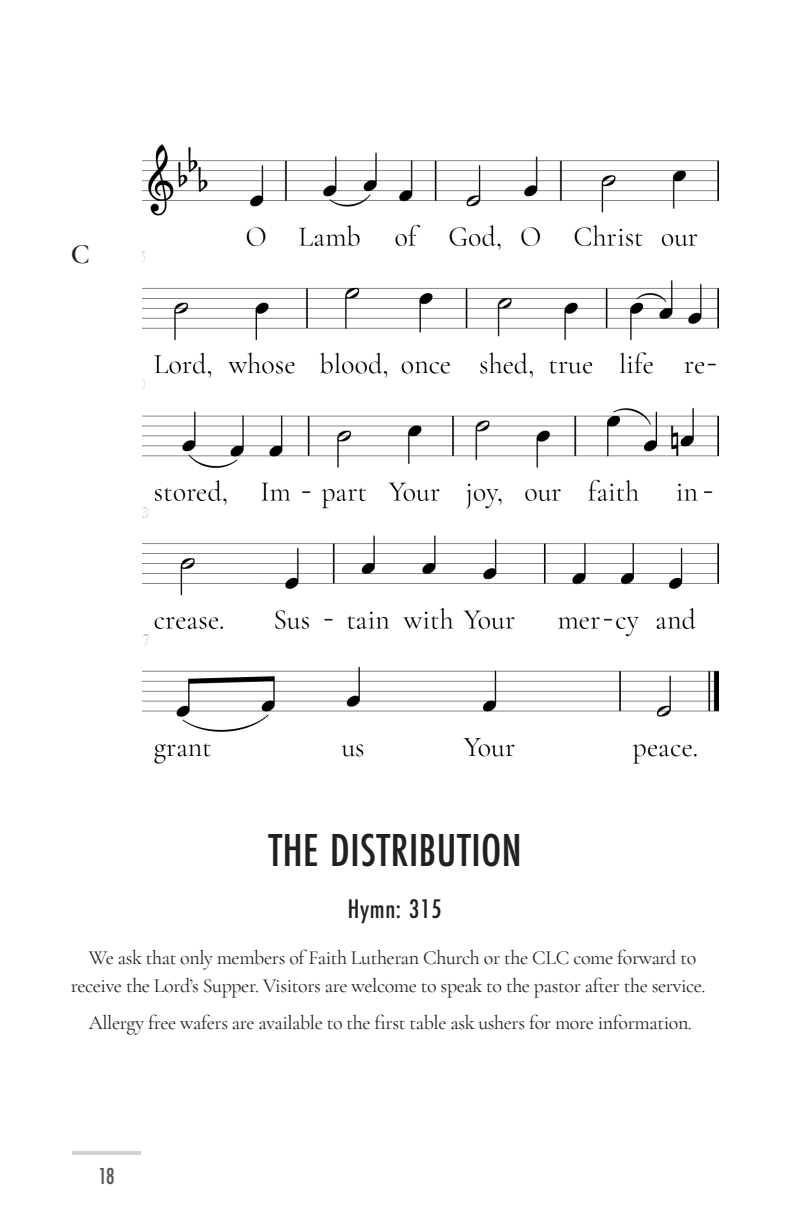
<style>
.page{position:relative;width:792px;height:1224px;background:#fff}
.page>*{position:absolute;margin:0;border:0;box-sizing:border-box;transform-origin:0 0}
.Heading_-_Song_Subte{font:500 48px "Futura PT Cond";letter-spacing:.01em;color:#231f20}
.Heading_-_Song_Subte-2{font:500 28px "Futura PT Cond";letter-spacing:.02em;color:#231f20}
.t1{font:600 28px "Cormorant Garamond";color:#231f20}
.t2{font:500 24px "Futura PT Cond";color:#57585a}
.Par_-_Small{font:20px/28px "Cormorant Garamond";letter-spacing:-.02em;color:#231f20;text-align:center}
</style>
<div class="page">
<hr style="left:72px;top:1151px;width:69px;height:4px;background:#d1d2d4">
<img style="left:143px;top:144px;width:576px;height:620px">
<p class="t1" style="left:71px;top:236px;width:21px">C</p>
<p class="Heading_-_Song_Subte" style="left:269px;top:822px;width:255px">THE DISTRIBUTION</p>
<p class="Heading_-_Song_Subte-2" style="left:348px;top:893px;width:96px">Hymn: 315</p>
<p class="Par_-_Small" style="left:71px;top:943px;width:636px">We ask that only members of Faith Lutheran Church or the CLC come forward to receive the Lord’s Supper. Visitors are welcome to speak to the pastor after the service.</p>
<p class="Par_-_Small" style="left:89px;top:1008px;width:605px">Allergy free wafers are available to the first table ask ushers for more information.</p>
<p class="t2" style="left:98px;top:1162px;width:19px">18</p>
</div>
